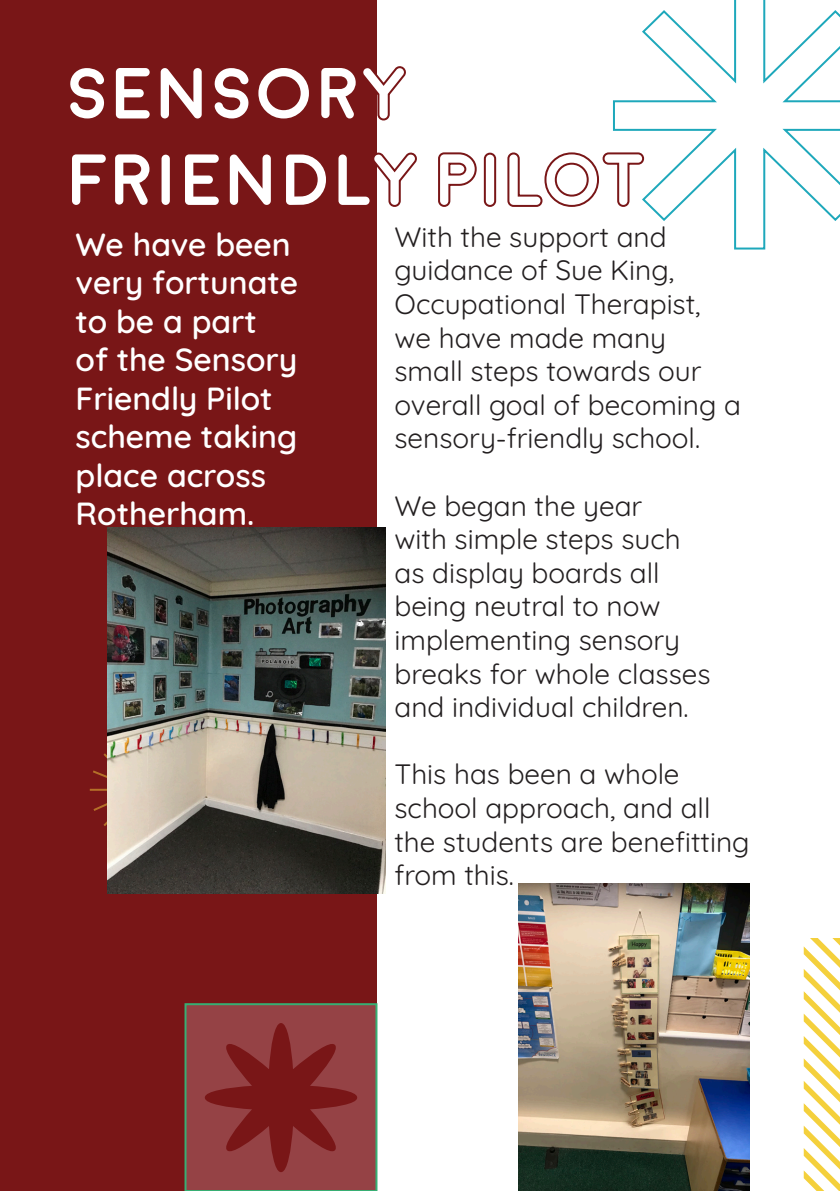
<style>
.page{position:relative;width:840px;height:1191px;background:#fff}
.page>*{position:absolute;margin:0;border:0;box-sizing:border-box;transform-origin:0 0}
.t1{font:700 72px/86.4px "Moon";color:#fff}
.t2{font:600 32px/38.4px "Quicksand";color:#fff}
.t3{font:28px/33.6px "Quicksand";color:#231f20}
.s1{color:#791617}
</style>
<div class="page">
<svg style="left:803px;top:938px;width:36px;height:253px"></svg>
<div style="left:0;top:0;width:376px;height:1191px;background:#791617"></div>
<svg style="left:613px;top:0;width:226px;height:250px"></svg>
<svg style="left:89px;top:737px;width:19px;height:105px"></svg>
<div style="left:185px;top:1004px;width:191px;height:187px;background:#954245"></div>
<div style="left:184px;top:1003px;width:193px;height:188px;border:2px solid #37ae73"></div>
<svg style="left:205px;top:1023px;width:152px;height:149px"></svg>
<img style="left:108px;top:527px;width:278px;height:366px">
<img style="left:518px;top:883px;width:231px;height:308px">
<p class="t1" style="left:68px;top:52px;width:578px">SENSOR<span class="s1">Y<br></span>FRIENDL<span class="s1">Y PILOT</span></p>
<p class="t2" style="left:76px;top:222px;width:224px">We have been very fortunate to be a part<br>of the Sensory<br>Friendly Pilot scheme taking place across<br>Rotherham.</p>
<p class="t3" style="left:394px;top:217px;width:348px">With the support and guidance of Sue King,<br>Occupational Therapist, we have made many small steps towards our overall goal of becoming a sensory-friendly school.</p>
<p class="t3" style="left:394px;top:486px;width:317px">We began the year<br>with simple steps such as display boards all being neutral to now implementing sensory breaks for whole classes and individual children.</p>
<p class="t3" style="left:394px;top:755px;width:356px">This has been a whole school approach, and all the students are benefitting from this.</p>
</div>
